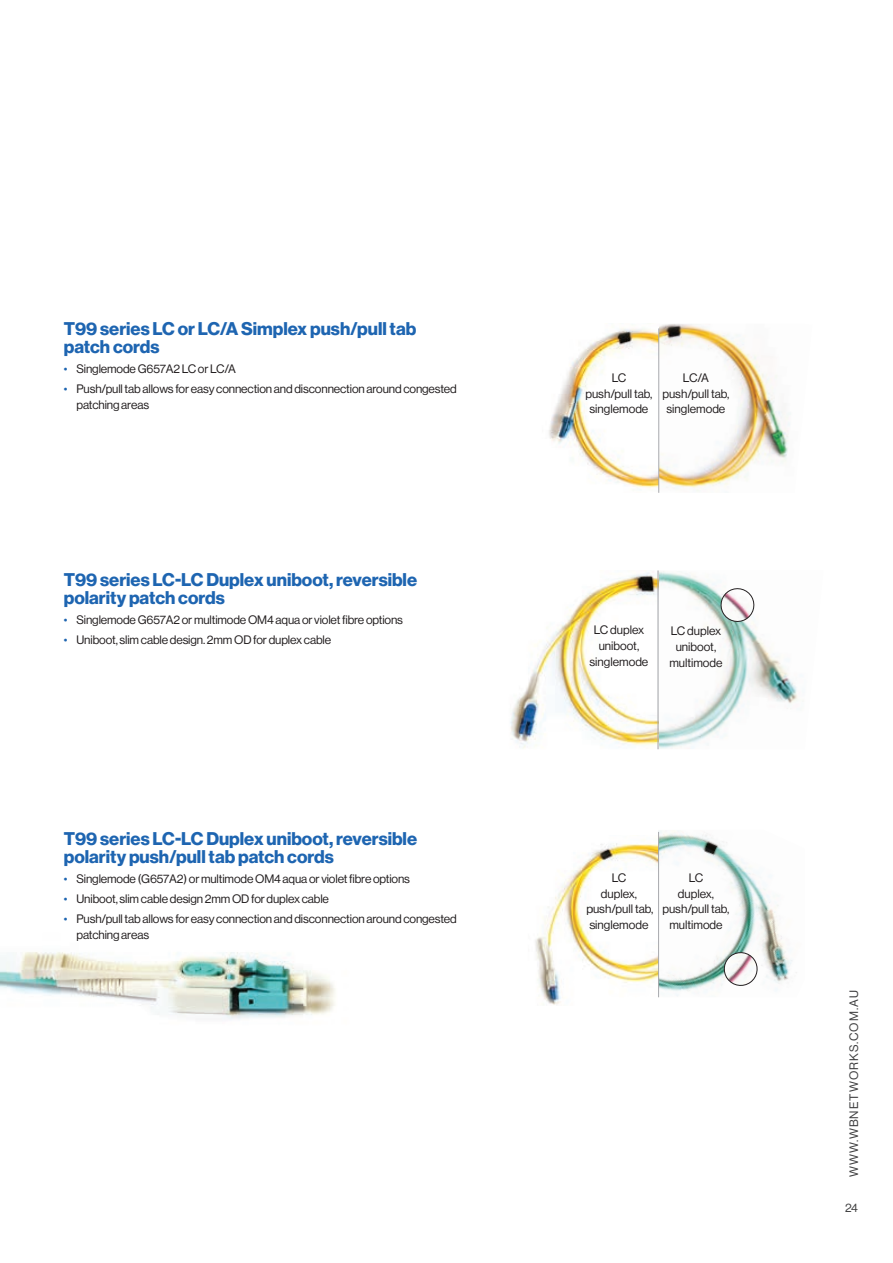
<style>
.page{position:relative;width:893px;height:1263px;background:#fff}
.page>*{position:absolute;margin:0;border:0;box-sizing:border-box;transform-origin:0 0}
.t1{font:700 18px/18px "Neue Haas Display";color:#1e65b1}
.t2{font:12px/15.8px "Neue Haas Display";letter-spacing:-.01em;color:#231f20;text-align:center}
.t3{font:12px "N Haas Grotesk DS Pro 55 Rg";letter-spacing:.09em;color:#3e3e3f}
.s1{color:#1e65b1}
</style>
<div class="page">
<img style="left:549px;top:324px;width:242px;height:169px">
<hr style="left:658px;top:328px;width:1px;height:165px;background:#a8a9ad">
<img style="left:0;top:952px;width:335px;height:68px">
<img style="left:535px;top:843px;width:123px;height:162px">
<img style="left:658px;top:830px;width:139px;height:167px">
<hr style="left:658px;top:832px;width:1px;height:165px;background:#a8a9ad">
<img style="left:510px;top:571px;width:288px;height:178px">
<hr style="left:657px;top:570px;width:2px;height:179px;background:#a8a9ad">
<svg style="left:719px;top:586px;width:37px;height:38px"></svg>
<svg style="left:722px;top:950px;width:37px;height:37px"></svg>
<h1 class="t1" style="left:64px;top:320px;width:354px">T99 series LC or LC/A Simplex push/pull tab patch cords</h1>
<p class="t2" style="left:64px;top:361px;width:174px"><span class="s1">•</span> Singlemode G657A2 LC or LC/A</p>
<p class="t2" style="left:77px;top:381px;width:382px;text-align:left;text-indent:-13px"><span class="s1">•</span> Push/pull tab allows for easy connection and disconnection around congested patching areas</p>
<p class="t2" style="left:585px;top:370px;width:69px">LC<br>push/pull tab, singlemode</p>
<p class="t2" style="left:662px;top:370px;width:69px">LC/A push/pull tab, singlemode</p>
<h1 class="t1" style="left:64px;top:571px;width:355px">T99 series LC-LC Duplex uniboot, reversible polarity patch cords</h1>
<p class="t2" style="left:64px;top:612px;width:341px"><span class="s1">•</span> Singlemode G657A2 or multimode OM4 aqua or violet fibre options</p>
<p class="t2" style="left:64px;top:632px;width:269px"><span class="s1">•</span> Uniboot, slim cable design. 2mm OD for duplex cable</p>
<p class="t2" style="left:590px;top:622px;width:60px">LC duplex uniboot, singlemode</p>
<p class="t2" style="left:669px;top:623px;width:55px">LC duplex uniboot, multimode</p>
<h1 class="t1" style="left:64px;top:830px;width:355px">T99 series LC-LC Duplex uniboot, reversible polarity push/pull tab patch cords</h1>
<p class="t2" style="left:64px;top:871px;width:348px"><span class="s1">•</span> Singlemode (G657A2) or multimode OM4 aqua or violet fibre options</p>
<p class="t2" style="left:64px;top:891px;width:267px"><span class="s1">•</span> Uniboot, slim cable design 2mm OD for duplex cable</p>
<p class="t2" style="left:77px;top:911px;width:382px;text-align:left;text-indent:-13px"><span class="s1">•</span> Push/pull tab allows for easy connection and disconnection around congested patching areas</p>
<p class="t2" style="left:586px;top:870px;width:69px">LC<br>duplex, push/pull tab, singlemode</p>
<p class="t2" style="left:662px;top:870px;width:69px">LC<br>duplex, push/pull tab, multimode</p>
<p class="t3" style="left:847px;top:1177px;width:188px;rotate:-90deg">WWW.WBNETWORKS.COM.AU</p>
<p class="t3" style="left:845px;top:1201px;width:15px">24</p>
</div>
